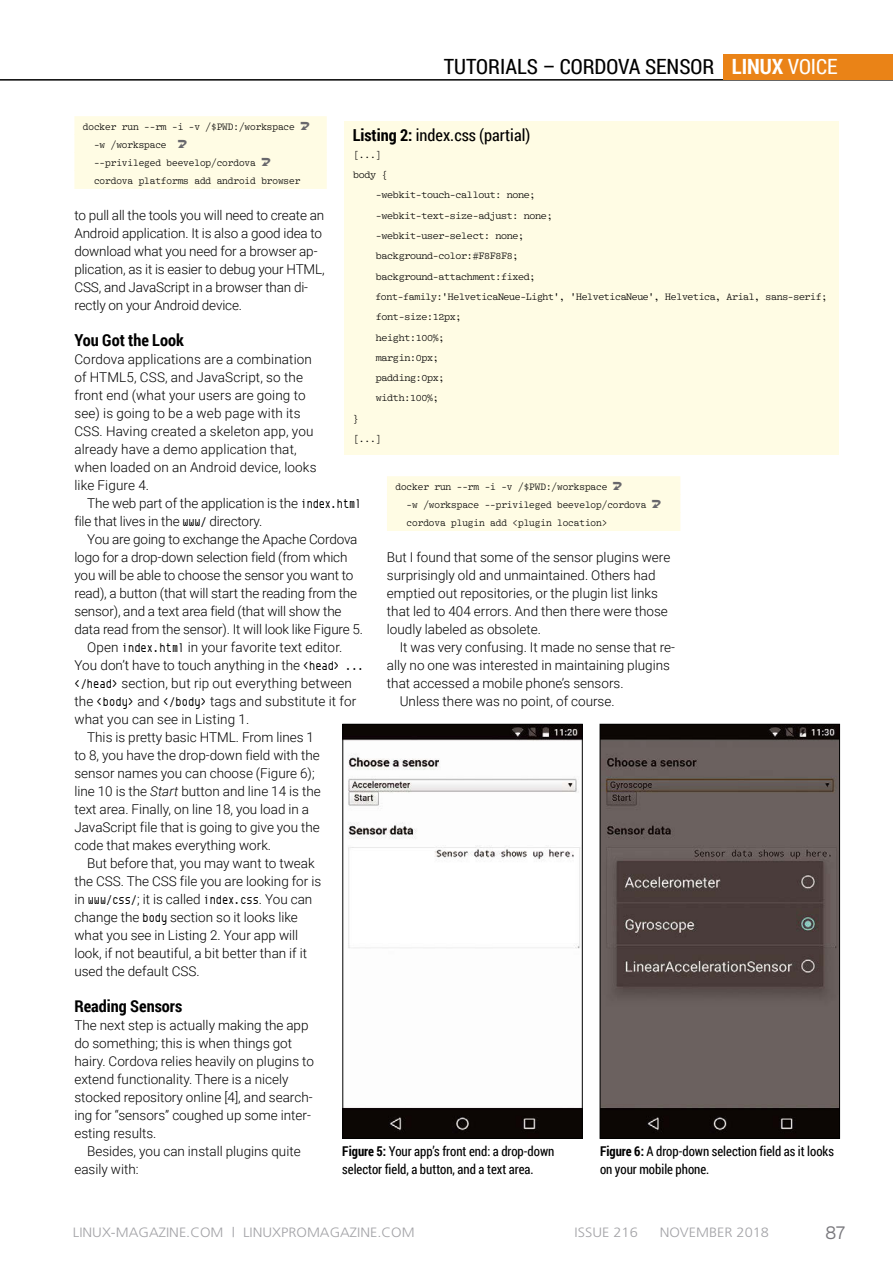
<style>
.page{position:relative;width:893px;height:1263px;background:#fff}
.page>*{position:absolute;margin:0;border:0;box-sizing:border-box;transform-origin:0 0}
.t1{font:21px "Roboto Condensed";color:#000}
.t2{font:300 18px "Interstate";color:#79787d}
.t3{font:700 16.5px "Roboto Condensed";color:#000}
.t4{font:16.5px "Roboto Condensed";color:#000}
.t5{font:300 13.5px/18px "Roboto";color:#000}
.t6{font:13.5px/18px "Roboto Condensed";color:#000;scale:.95 1}
.t7{font:300 13.5px "Frutiger";color:#a3a3a7;scale:1.08 1}
.t8{font:8.85px "Fantabular MVB";letter-spacing:-.03em;color:#000;scale:.96 1}
.t9{font:8.85px/18px "Fantabular MVB";color:#000;scale:.9 1}
.t10{font:8.85px "Fantabular MVB";letter-spacing:-.03em;color:#000;scale:.94 1}
.s1{font-weight:700;color:#fff}
.s2{color:#fff}
.s3{font-family:"Envy Code R";font-weight:400;font-size:12.75px}
.s4{font-style:italic}
.s5{font-weight:700}
</style>
<div class="page">
<hr style="left:0;top:79px;width:893px;height:1px;background:#000">
<div style="left:74px;top:116px;width:253px;height:19px;background:#fffce4"></div>
<div style="left:74px;top:134px;width:253px;height:19px;background:#fffce4"></div>
<div style="left:74px;top:152px;width:253px;height:19px;background:#fffce4"></div>
<div style="left:74px;top:170px;width:253px;height:19px;background:#fffce4"></div>
<div style="left:387px;top:476px;width:293px;height:19px;background:#fffce4"></div>
<div style="left:387px;top:494px;width:293px;height:19px;background:#fffce4"></div>
<div style="left:387px;top:512px;width:293px;height:19px;background:#fffce4"></div>
<img style="left:602px;top:726px;width:236px;height:411px">
<div style="left:600px;top:724px;width:240px;height:415px;border:1px solid #000"></div>
<img style="left:344px;top:726px;width:237px;height:411px">
<div style="left:342px;top:724px;width:241px;height:415px;border:1px solid #000"></div>
<div style="left:345px;top:121px;width:494px;height:333px;background:#fffce4"></div>
<div style="left:723px;top:54px;width:170px;height:25px;background:#ea8317"></div>
<h1 class="t1" style="left:444px;top:52px;width:395px">TUTORIALS – CORDOVA SENSOR <span class="s1">LINUX</span> <span class="s2">VOICE</span></h1>
<p class="t9" style="left:94px;top:118px;width:231px;text-indent:-11px">docker run ‑‑rm ‑i ‑v /$PWD:/workspace ‑w /workspace<br>‑‑privileged beevelop/cordova<br>cordova platforms add android browser</p>
<p class="t5" style="left:74px;top:206px;width:252px">to pull all the tools you will need to create an Android application. It is also a good idea to download what you need for a browser ap&shy;plication, as it is easier to debug your HTML, CSS, and JavaScript in a browser than di&shy;rectly on your Android device.</p>
<p class="t3" style="left:74px;top:329px;width:111px">You Got the Look</p>
<p class="t5" style="left:74px;top:350px;width:239px">Cordova applications are a combination</p>
<p class="t5" style="left:74px;top:368px;width:230px">of HTML5, CSS, and JavaScript, so the</p>
<p class="t5" style="left:74px;top:386px;width:233px">front end (what your users are going to</p>
<p class="t5" style="left:74px;top:404px;width:228px">see) is going to be a web page with its</p>
<p class="t5" style="left:74px;top:422px;width:241px">CSS. Having created a skeleton app, you</p>
<p class="t5" style="left:74px;top:440px;width:224px">already have a demo application that,</p>
<p class="t5" style="left:74px;top:458px;width:244px">when loaded on an Android device, looks</p>
<p class="t5" style="left:74px;top:476px;width:76px">like Figure 4.</p>
<p class="t5" style="left:87px;top:494px;width:276px">The web part of the application is the <span class="s3">index.html</span></p>
<p class="t5" style="left:74px;top:512px;width:189px">file that lives in the <span class="s3">www/</span> directory.</p>
<p class="t5" style="left:87px;top:530px;width:272px">You are going to exchange the Apache Cordova</p>
<p class="t5" style="left:74px;top:548px;width:275px">logo for a drop-down selection field (from which</p>
<p class="t5" style="left:74px;top:566px;width:280px">you will be able to choose the sensor you want to</p>
<p class="t5" style="left:74px;top:584px;width:284px">read), a button (that will start the reading from the</p>
<p class="t5" style="left:74px;top:602px;width:269px">sensor), and a text area field (that will show the</p>
<p class="t5" style="left:74px;top:620px;width:290px">data read from the sensor). It will look like Figure 5.</p>
<p class="t5" style="left:87px;top:638px;width:257px">Open <span class="s3">index.html</span> in your favorite text editor.</p>
<p class="t5" style="left:74px;top:656px;width:291px">You don’t have to touch anything in the <span class="s3">&lt;head&gt; ...</span></p>
<p class="t5" style="left:74px;top:674px;width:279px"><span class="s3">&lt;/head&gt;</span> section, but rip out everything between</p>
<p class="t5" style="left:74px;top:692px;width:283px">the <span class="s3">&lt;body&gt;</span> and <span class="s3">&lt;/body&gt;</span> tags and substitute it for</p>
<p class="t5" style="left:74px;top:710px;width:176px">what you can see in Listing 1.</p>
<p class="t5" style="left:87px;top:728px;width:228px">This is pretty basic HTML. From lines 1</p>
<p class="t5" style="left:74px;top:746px;width:247px">to 8, you have the drop-down field with the</p>
<p class="t5" style="left:74px;top:764px;width:242px">sensor names you can choose (Figure 6);</p>
<p class="t5" style="left:74px;top:782px;width:248px">line 10 is the <span class="s4">Start</span> button and line 14 is the</p>
<p class="t5" style="left:74px;top:800px;width:236px">text area. Finally, on line 18, you load in a</p>
<p class="t5" style="left:74px;top:818px;width:247px">JavaScript file that is going to give you the</p>
<p class="t5" style="left:74px;top:836px;width:198px">code that makes everything work.</p>
<p class="t5" style="left:87px;top:854px;width:229px">But before that, you may want to tweak</p>
<p class="t5" style="left:74px;top:872px;width:248px">the CSS. The CSS file you are looking for is</p>
<p class="t5" style="left:74px;top:890px;width:239px">in <span class="s3">www/css/</span>; it is called <span class="s3">index.css</span>. You can</p>
<p class="t5" style="left:74px;top:908px;width:225px">change the <span class="s3">body</span> section so it looks like</p>
<p class="t5" style="left:74px;top:926px;width:225px">what you see in Listing 2. Your app will</p>
<p class="t5" style="left:74px;top:944px;width:234px">look, if not beautiful, a bit better than if it</p>
<p class="t5" style="left:74px;top:962px;width:127px">used the default CSS.</p>
<p class="t3" style="left:74px;top:995px;width:109px">Reading Sensors</p>
<p class="t5" style="left:74px;top:1016px;width:236px">The next step is actually making the app</p>
<p class="t5" style="left:74px;top:1034px;width:219px">do something; this is when things got</p>
<p class="t5" style="left:74px;top:1052px;width:241px">hairy. Cordova relies heavily on plugins to</p>
<p class="t5" style="left:74px;top:1070px;width:216px">extend functionality. There is a nicely</p>
<p class="t5" style="left:74px;top:1088px;width:240px">stocked repository online [4], and search-</p>
<p class="t5" style="left:74px;top:1106px;width:238px">ing for “sensors” coughed up some inter-</p>
<p class="t5" style="left:74px;top:1124px;width:84px">esting results.</p>
<p class="t5" style="left:87px;top:1142px;width:215px">Besides, you can install plugins quite</p>
<p class="t5" style="left:74px;top:1160px;width:66px">easily with:</p>
<p class="t4" style="left:353px;top:123px;width:179px"><span class="s5">Listing 2:</span> index.css (partial)</p>
<p class="t8" style="left:353px;top:149px;width:31px">[...]</p>
<p class="t8" style="left:353px;top:169px;width:37px">body {</p>
<p class="t8" style="left:376px;top:189px;width:168px">‑webkit‑touch‑callout: none;</p>
<p class="t8" style="left:376px;top:210px;width:186px">‑webkit‑text‑size‑adjust: none;</p>
<p class="t8" style="left:376px;top:230px;width:156px">‑webkit‑user‑select: none;</p>
<p class="t8" style="left:376px;top:250px;width:150px">background‑color:#F8F8F8;</p>
<p class="t8" style="left:376px;top:271px;width:168px">background‑attachment:fixed;</p>
<p class="t10" style="left:375px;top:291px;width:482px">font‑family:'HelveticaNeue‑Light', 'HelveticaNeue', Helvetica, Arial, sans‑serif;</p>
<p class="t8" style="left:376px;top:311px;width:91px">font‑size:12px;</p>
<p class="t8" style="left:376px;top:331px;width:73px">height:100%;</p>
<p class="t8" style="left:376px;top:352px;width:67px">margin:0px;</p>
<p class="t8" style="left:376px;top:372px;width:73px">padding:0px;</p>
<p class="t8" style="left:376px;top:392px;width:67px">width:100%;</p>
<p class="t8" style="left:353px;top:413px;width:8px">}</p>
<p class="t8" style="left:353px;top:433px;width:31px">[...]</p>
<p class="t9" style="left:407px;top:478px;width:268px;text-indent:-11px">docker run ‑‑rm ‑i ‑v /$PWD:/workspace<br>‑w /workspace ‑‑privileged beevelop/cordova cordova plugin add &lt;plugin location&gt;</p>
<p class="t5" style="left:387px;top:548px;width:285px">But I found that some of the sensor plugins were</p>
<p class="t5" style="left:387px;top:566px;width:270px">surprisingly old and unmaintained. Others had</p>
<p class="t5" style="left:387px;top:584px;width:273px">emptied out repositories, or the plugin list links</p>
<p class="t5" style="left:387px;top:602px;width:282px">that led to 404 errors. And then there were those</p>
<p class="t5" style="left:387px;top:620px;width:156px">loudly labeled as obsolete.</p>
<p class="t5" style="left:400px;top:638px;width:277px">It was very confusing. It made no sense that re-</p>
<p class="t5" style="left:387px;top:656px;width:285px">ally no one was interested in maintaining plugins</p>
<p class="t5" style="left:387px;top:674px;width:238px">that accessed a mobile phone’s sensors.</p>
<p class="t5" style="left:400px;top:692px;width:216px">Unless there was no point, of course.</p>
<p class="t6" style="left:342px;top:1142px;width:225px"><span class="s5">Figure 5:</span> Your app’s front end: a drop-down selector field, a button, and a text area.</p>
<p class="t6" style="left:600px;top:1142px;width:248px"><span class="s5">Figure 6:</span> A drop-down selection field as it looks on your mobile phone.</p>
<p class="t7" style="left:73px;top:1224px;width:318px">LINUX-MAGAZINE.COM | LINUXPROMAGAZINE.COM</p>
<p class="t7" style="left:575px;top:1224px;width:60px">ISSUE 216</p>
<p class="t7" style="left:660px;top:1224px;width:103px">NOVEMBER 2018</p>
<p class="t2" style="left:825px;top:1222px;width:23px">87</p>
</div>
